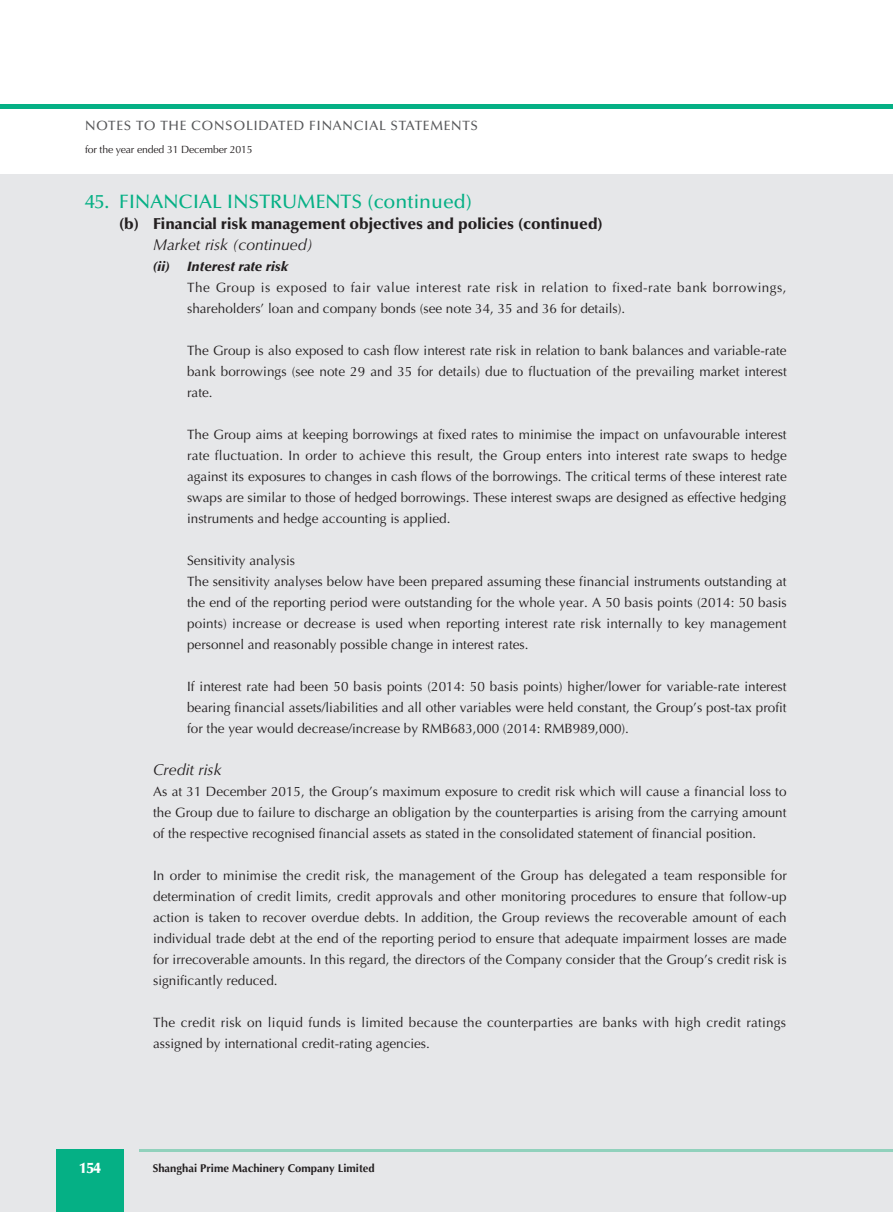
<style>
.page{position:relative;width:893px;height:1212px;background:#fff}
.page>*{position:absolute;margin:0;border:0;box-sizing:border-box;transform-origin:0 0}
.t1{font:500 19.5px "Optima LT Std";color:#05b085}
.t2{font:900 15.75px "Optima LT Std";color:#231f20}
.t3{font:italic 15.75px "Optima LT Std";color:#231f20}
.t4{font:900 15px "Optima LT Std";color:#fff}
.t5{font:13.5px/21px "Optima LT Std";color:#231f20;text-align:justify}
.t6{font:13.5px/21px "Optima LT Std";letter-spacing:.035em;color:#231f20}
.t7{font:13.5px/21px "Optima LT Std";letter-spacing:.02em;color:#231f20}
.t8{font:500 13.5px "Optima LT Std";letter-spacing:.05em;color:#57585a}
.t9{font:italic 900 13.5px "Optima LT Std";color:#231f20}
.t10{font:700 11.25px "Optima LT Std";color:#231f20}
.t11{font:10.5px "Optima LT Std";letter-spacing:-.015em;color:#231f20}
</style>
<div class="page">
<div style="left:0;top:174px;width:893px;height:1038px;background:#e6e7e9"></div>
<hr style="left:140px;top:1149px;width:753px;height:2px;background:#91d1bc">
<div style="left:56px;top:1149px;width:68px;height:63px;background:#05b085"></div>
<hr style="left:0;top:104px;width:893px;height:4px;background:#05b085">
<p class="t8" style="left:85px;top:119px;width:395px">NOTES TO THE CONSOLIDATED FINANCIAL STATEMENTS</p>
<p class="t11" style="left:85px;top:145px;width:169px">for the year ended 31 December 2015</p>
<h1 class="t1" style="left:85px;top:191px;width:389px">45. FINANCIAL INSTRUMENTS (continued)</h1>
<p class="t2" style="left:119px;top:215px;width:485px">(b) Financial risk management objectives and policies (continued)</p>
<p class="t3" style="left:153px;top:236px;width:161px">Market risk (continued)</p>
<p class="t9" style="left:153px;top:259px;width:18px">(ii)</p>
<p class="t9" style="left:187px;top:259px;width:103px">Interest rate risk</p>
<p class="t6" style="left:187px;top:277px;width:601px">The Group is exposed to fair value interest rate risk in relation to fixed-rate bank borrowings, shareholders’ loan and company bonds (see note 34, 35 and 36 for details).</p>
<p class="t5" style="left:187px;top:340px;width:601px">The Group is also exposed to cash flow interest rate risk in relation to bank balances and variable-rate bank borrowings (see note 29 and 35 for details) due to fluctuation of the prevailing market interest rate.</p>
<p class="t5" style="left:187px;top:424px;width:601px">The Group aims at keeping borrowings at fixed rates to minimise the impact on unfavourable interest rate fluctuation. In order to achieve this result, the Group enters into interest rate swaps to hedge against its exposures to changes in cash flows of the borrowings. The critical terms of these interest rate swaps are similar to those of hedged borrowings. These interest swaps are designed as effective hedging instruments and hedge accounting is applied.</p>
<p class="t5" style="left:187px;top:550px;width:601px;text-align:left">Sensitivity analysis<br>The sensitivity analyses below have been prepared assuming these financial instruments outstanding at the end of the reporting period were outstanding for the whole year. A 50 basis points (2014: 50 basis points) increase or decrease is used when reporting interest rate risk internally to key management personnel and reasonably possible change in interest rates.</p>
<p class="t5" style="left:187px;top:676px;width:601px">If interest rate had been 50 basis points (2014: 50 basis points) higher/lower for variable-rate interest bearing financial assets/liabilities and all other variables were held constant, the Group’s post-tax profit for the year would decrease/increase by RMB683,000 (2014: RMB989,000).</p>
<p class="t3" style="left:153px;top:761px;width:70px">Credit risk</p>
<p class="t5" style="left:153px;top:781px;width:635px">As at 31 December 2015, the Group’s maximum exposure to credit risk which will cause a financial loss to the Group due to failure to discharge an obligation by the counterparties is arising from the carrying amount of the respective recognised financial assets as stated in the consolidated statement of financial position.</p>
<p class="t5" style="left:153px;top:865px;width:635px">In order to minimise the credit risk, the management of the Group has delegated a team responsible for determination of credit limits, credit approvals and other monitoring procedures to ensure that follow-up action is taken to recover overdue debts. In addition, the Group reviews the recoverable amount of each individual trade debt at the end of the reporting period to ensure that adequate impairment losses are made for irrecoverable amounts. In this regard, the directors of the Company consider that the Group’s credit risk is significantly reduced.</p>
<p class="t7" style="left:153px;top:1012px;width:635px">The credit risk on liquid funds is limited because the counterparties are banks with high credit ratings assigned by international credit-rating agencies.</p>
<p class="t4" style="left:79px;top:1160px;width:23px">154</p>
<p class="t10" style="left:153px;top:1162px;width:223px">Shanghai Prime Machinery Company Limited</p>
</div>
